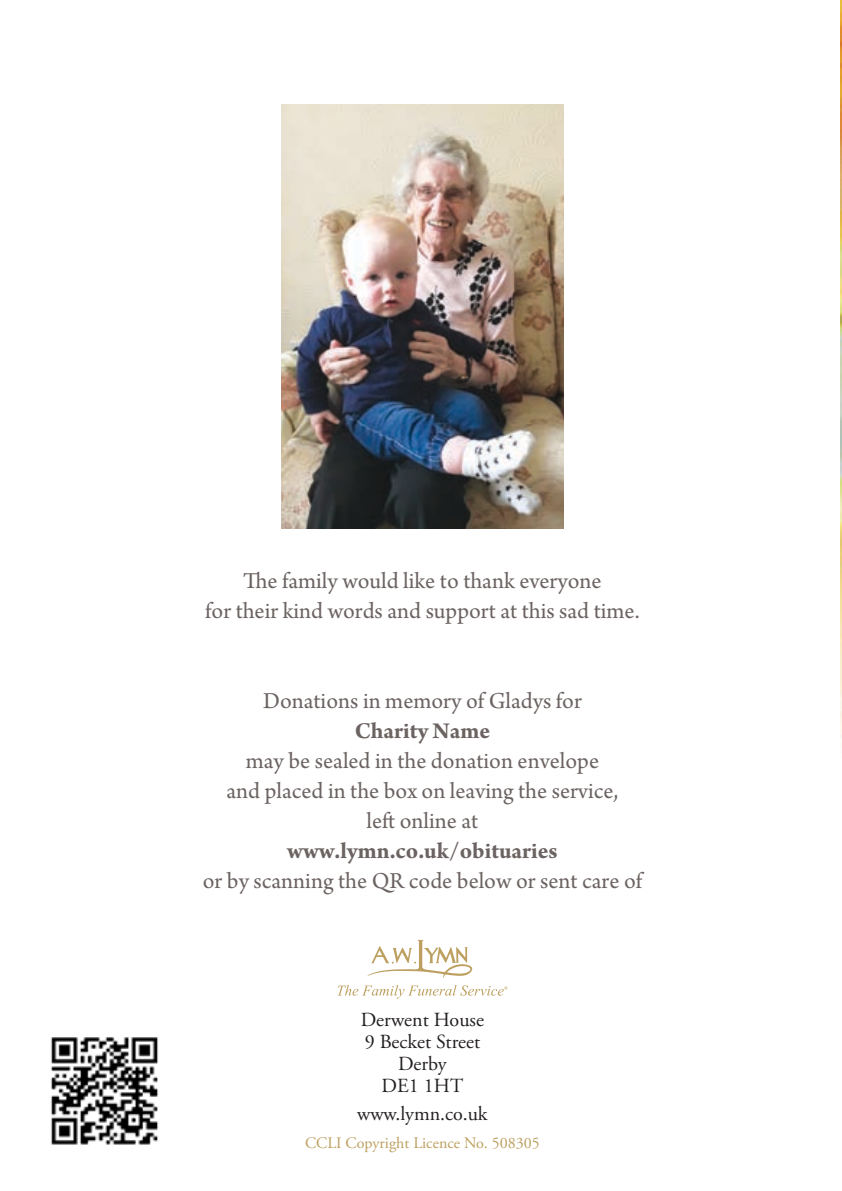
<style>
.page{position:relative;width:842px;height:1191px;background:#fff}
.page>*{position:absolute;margin:0;border:0;box-sizing:border-box;transform-origin:0 0}
.t1{font:24px/30px "Arno Pro";color:#6b6361;text-align:center}
.t2{font:700 24px "Arno Pro";color:#6b6361}
.t3{font:20px/22px "Adobe Garamond Pro";color:#231f20;text-align:center}
.t4{font:16px "Adobe Garamond Pro";color:#bd9f5f}
</style>
<div class="page">
<img style="left:841px;top:0;width:1px;height:738px">
<img style="left:282px;top:104px;width:281px;height:424px">
<svg style="left:337px;top:939px;width:170px;height:59px"></svg>
<img style="left:51px;top:1037px;width:107px;height:108px">
<p class="t1" style="left:205px;top:567px;width:436px">The family would like to thank everyone<br>for their kind words and support at this sad time.</p>
<p class="t1" style="left:263px;top:687px;width:320px">Donations in memory of Gladys for</p>
<p class="t2" style="left:355px;top:717px;width:137px">Charity Name</p>
<p class="t1" style="left:226px;top:747px;width:393px">may be sealed in the donation envelope and placed in the box on leaving the service, left online at</p>
<p class="t2" style="left:287px;top:837px;width:272px">www.lymn.co.uk/obituaries</p>
<p class="t1" style="left:203px;top:867px;width:441px">or by scanning the QR code below or sent care of</p>
<p class="t3" style="left:361px;top:1009px;width:125px">Derwent House<br>9 Becket Street<br>Derby<br>DE1 1HT</p>
<p class="t3" style="left:357px;top:1103px;width:132px">www.lymn.co.uk</p>
<p class="t4" style="left:305px;top:1133px;width:236px">CCLI Copyright Licence No. 508305</p>
</div>
